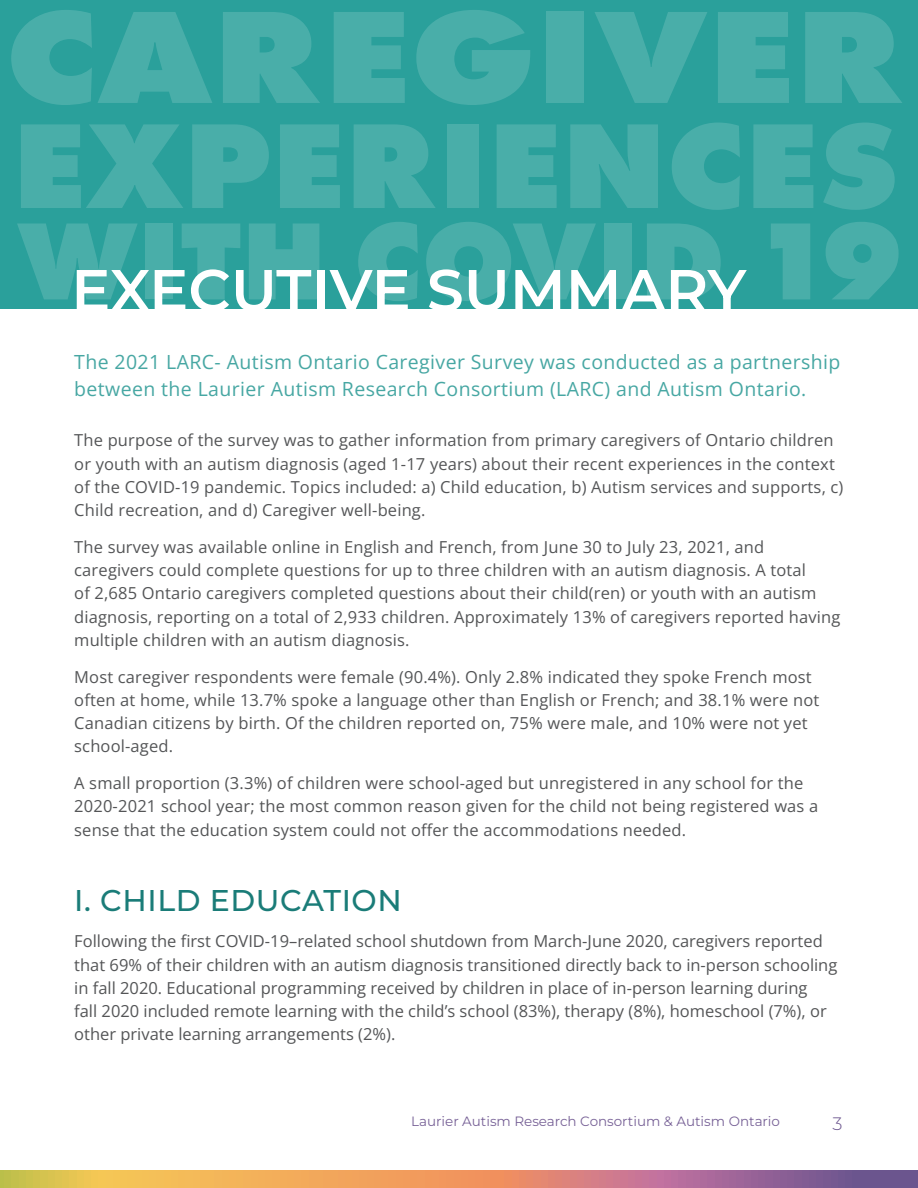
<style>
.page{position:relative;width:918px;height:1188px;background:#fff}
.page>*{position:absolute;margin:0;border:0;box-sizing:border-box;transform-origin:0 0}
._1_TITLE_WHITE_HEADI{font:100 58.5px "Montserrat";color:#fff}
._2_Title_Teal{font:100 30px "Montserrat";letter-spacing:.02em;color:#1a7c78}
.intro_colour_blue{font:19.5px/27px "Open Sans";letter-spacing:.02em;color:#47a7a3}
.t1{font:100 18px "Montserrat";color:#6b558e}
.BODY{font:16.5px/23.2px "Open Sans";letter-spacing:.01em;color:#545557}
.t2{font:100 13.5px "Montserrat";color:#786297}
</style>
<div class="page">
<svg style="left:0;top:1170px;width:918px;height:18px;background:#ce9170"></svg>
<div style="left:0;top:0;width:918px;height:309px;background:#2aa09b"></div>
<svg style="left:11px;top:10px;width:81px;height:95px"></svg>
<svg style="left:98px;top:12px;width:114px;height:91px"></svg>
<svg style="left:223px;top:12px;width:97px;height:91px"></svg>
<svg style="left:334px;top:12px;width:71px;height:91px;background:#45aca7"></svg>
<svg style="left:416px;top:10px;width:114px;height:95px"></svg>
<div style="left:546px;top:12px;width:38px;height:91px;background:#49aea9"></div>
<svg style="left:595px;top:12px;width:112px;height:91px"></svg>
<svg style="left:718px;top:12px;width:71px;height:91px;background:#45aca7"></svg>
<svg style="left:805px;top:12px;width:97px;height:91px"></svg>
<svg style="left:21px;top:124px;width:162px;height:84px"></svg>
<svg style="left:192px;top:124px;width:77px;height:84px"></svg>
<svg style="left:280px;top:124px;width:60px;height:84px;background:#45aca7"></svg>
<svg style="left:354px;top:124px;width:81px;height:84px"></svg>
<div style="left:447px;top:124px;width:32px;height:84px;background:#49aea9"></div>
<svg style="left:497px;top:124px;width:60px;height:84px;background:#45aca7"></svg>
<svg style="left:570px;top:124px;width:88px;height:84px"></svg>
<svg style="left:672px;top:123px;width:68px;height:87px"></svg>
<svg style="left:753px;top:124px;width:60px;height:84px;background:#45aca7"></svg>
<svg style="left:823px;top:123px;width:72px;height:87px"></svg>
<svg style="left:17px;top:224px;width:120px;height:75px"></svg>
<div style="left:145px;top:224px;width:28px;height:75px;background:#49aea9"></div>
<svg style="left:182px;top:223px;width:58px;height:76px"></svg>
<svg style="left:249px;top:223px;width:70px;height:76px"></svg>
<svg style="left:358px;top:222px;width:60px;height:79px"></svg>
<svg style="left:426px;top:222px;width:170px;height:79px"></svg>
<div style="left:604px;top:224px;width:27px;height:75px;background:#49aea9"></div>
<svg style="left:647px;top:223px;width:74px;height:76px"></svg>
<svg style="left:771px;top:223px;width:39px;height:76px"></svg>
<svg style="left:826px;top:222px;width:73px;height:77px"></svg>
<p class="_1_TITLE_WHITE_HEADI" style="left:71px;top:251px;width:677px">EXECUTIVE SUMMARY</p>
<p class="intro_colour_blue" style="left:74px;top:348px;width:768px">The 2021 LARC- Autism Ontario Caregiver Survey was conducted as a partnership between the Laurier Autism Research Consortium (LARC) and Autism Ontario.</p>
<p class="BODY" style="left:74px;top:428px;width:771px">The purpose of the survey was to gather information from primary caregivers of Ontario children or youth with an autism diagnosis (aged 1-17 years) about their recent experiences in the context of the COVID-19 pandemic. Topics included: a) Child education, b) Autism services and supports, c)<br>Child recreation, and d) Caregiver well-being.</p>
<p class="BODY" style="left:74px;top:535px;width:768px">The survey was available online in English and French, from June 30 to July 23, 2021, and caregivers could complete questions for up to three children with an autism diagnosis. A total<br>of 2,685 Ontario caregivers completed questions about their child(ren) or youth with an autism diagnosis, reporting on a total of 2,933 children. Approximately 13% of caregivers reported having multiple children with an autism diagnosis.</p>
<p class="BODY" style="left:74px;top:665px;width:747px">Most caregiver respondents were female (90.4%). Only 2.8% indicated they spoke French most often at home, while 13.7% spoke a language other than English or French; and 38.1% were not Canadian citizens by birth. Of the children reported on, 75% were male, and 10% were not yet school-aged.</p>
<p class="BODY" style="left:74px;top:771px;width:746px">A small proportion (3.3%) of children were school-aged but unregistered in any school for the<br>2020-2021 school year; the most common reason given for the child not being registered was a sense that the education system could not offer the accommodations needed.</p>
<h2 class="_2_Title_Teal" style="left:74px;top:880px;width:329px">I. CHILD EDUCATION</h2>
<p class="BODY" style="left:74px;top:929px;width:765px">Following the first COVID-19–related school shutdown from March-June 2020, caregivers reported that 69% of their children with an autism diagnosis transitioned directly back to in-person schooling in fall 2020. Educational programming received by children in place of in-person learning during<br>fall 2020 included remote learning with the child’s school (83%), therapy (8%), homeschool (7%), or other private learning arrangements (2%).</p>
<p class="t2" style="left:411px;top:1112px;width:370px">Laurier Autism Research Consortium &amp; Autism Ontario</p>
<p class="t1" style="left:832px;top:1112px;width:12px">3</p>
</div>
